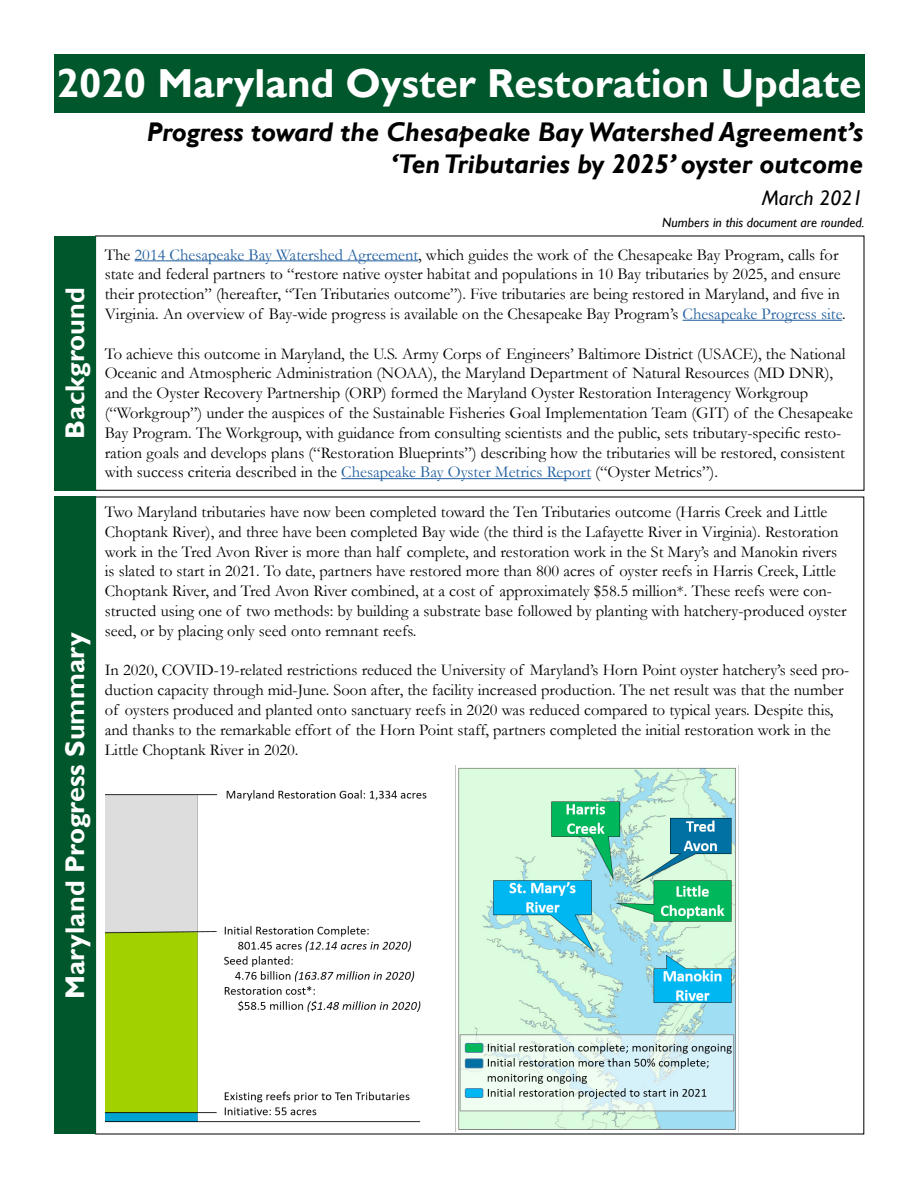
<style>
.page{position:relative;width:918px;height:1188px;background:#fff}
.page>*{position:absolute;margin:0;border:0;box-sizing:border-box;transform-origin:0 0}
.t1{font:700 40.5px "Gill Sans";color:#fff}
.t2{font:italic 700 27px/32.4px "Gill Sans";color:#000;text-align:right}
.t3{font:700 27px "Gill Sans";color:#fff}
.t4{font:italic 21px "Gill Sans";color:#000}
.t5{font:16.5px/19.8px "Garamond";color:#000}
.t6{font:italic 13.5px "Gill Sans";color:#000}
.s1{color:#215e9e}
</style>
<div class="page">
<div style="left:54px;top:54px;width:810px;height:59px;background:#00572b"></div>
<hr style="left:135px;top:260px;width:283px;height:1px;background:#215e9e">
<hr style="left:683px;top:320px;width:159px;height:1px;background:#215e9e">
<hr style="left:341px;top:478px;width:250px;height:1px;background:#215e9e">
<div style="left:54px;top:236px;width:41px;height:254px;background:#00572b"></div>
<div style="left:54px;top:497px;width:41px;height:637px;background:#00572b"></div>
<img style="left:105px;top:765px;width:634px;height:367px">
<p class="t1" style="left:57px;top:59px;width:806px">2020 Maryland Oyster Restoration Update</p>
<p class="t2" style="left:147px;top:117px;width:718px">Progress toward the Chesapeake Bay Watershed Agreement’s ‘Ten Tributaries by 2025’ oyster outcome</p>
<p class="t4" style="left:762px;top:185px;width:103px">March 2021</p>
<p class="t6" style="left:662px;top:214px;width:204px">Numbers in this document are rounded.</p>
<p class="t5" style="left:105px;top:244px;width:743px">The <span class="s1">2014 Chesapeake Bay Watershed Agreement</span>, which guides the work of the Chesapeake Bay Program, calls for state and federal partners to “restore native oyster habitat and populations in 10 Bay tributaries by 2025, and ensure their protection” (hereafter, “Ten Tributaries outcome”). Five tributaries are being restored in Maryland, and five in Virginia. An overview of Bay-wide progress is available on the Chesapeake Bay Program’s <span class="s1">Chesapeake Progress site</span>.</p>
<p class="t5" style="left:105px;top:343px;width:742px">To achieve this outcome in Maryland, the U.S. Army Corps of Engineers’ Baltimore District (USACE), the National</p>
<p class="t5" style="left:105px;top:363px;width:730px">Oceanic and Atmospheric Administration (NOAA), the Maryland Department of Natural Resources (MD DNR),</p>
<p class="t5" style="left:105px;top:383px;width:750px">and the Oyster Recovery Partnership (ORP) formed the Maryland Oyster Restoration Interagency Workgroup (“Workgroup”) under the auspices of the Sustainable Fisheries Goal Implementation Team (GIT) of the Chesapeake Bay Program. The Workgroup, with guidance from consulting scientists and the public, sets tributary-specific resto&shy;ration goals and develops plans (“Restoration Blueprints”) describing how the tributaries will be restored, consistent with success criteria described in the <span class="s1">Chesapeake Bay Oyster Metrics Report</span> (“Oyster Metrics”).</p>
<p class="t3" style="left:59px;top:439px;width:152px;rotate:-90deg">Background</p>
<p class="t3" style="left:59px;top:999px;width:368px;rotate:-90deg">Maryland Progress Summary</p>
<p class="t5" style="left:105px;top:501px;width:743px">Two Maryland tributaries have now been completed toward the Ten Tributaries outcome (Harris Creek and Little Choptank River), and three have been completed Bay wide (the third is the Lafayette River in Virginia). Restoration work in the Tred Avon River is more than half complete, and restoration work in the St Mary’s and Manokin rivers is slated to start in 2021. To date, partners have restored more than 800 acres of oyster reefs in Harris Creek, Little Choptank River, and Tred Avon River combined, at a cost of approximately $58.5 million*. These reefs were con&shy;structed using one of two methods: by building a substrate base followed by planting with hatchery-produced oyster seed, or by placing only seed onto remnant reefs.</p>
<p class="t5" style="left:105px;top:660px;width:746px">In 2020, COVID-19-related restrictions reduced the University of Maryland’s Horn Point oyster hatchery’s seed pro&shy;duction capacity through mid-June. Soon after, the facility increased production. The net result was that the number of oysters produced and planted onto sanctuary reefs in 2020 was reduced compared to typical years. Despite this, and thanks to the remarkable effort of the Horn Point staff, partners completed the initial restoration work in the Little Choptank River in 2020.</p>
</div>
